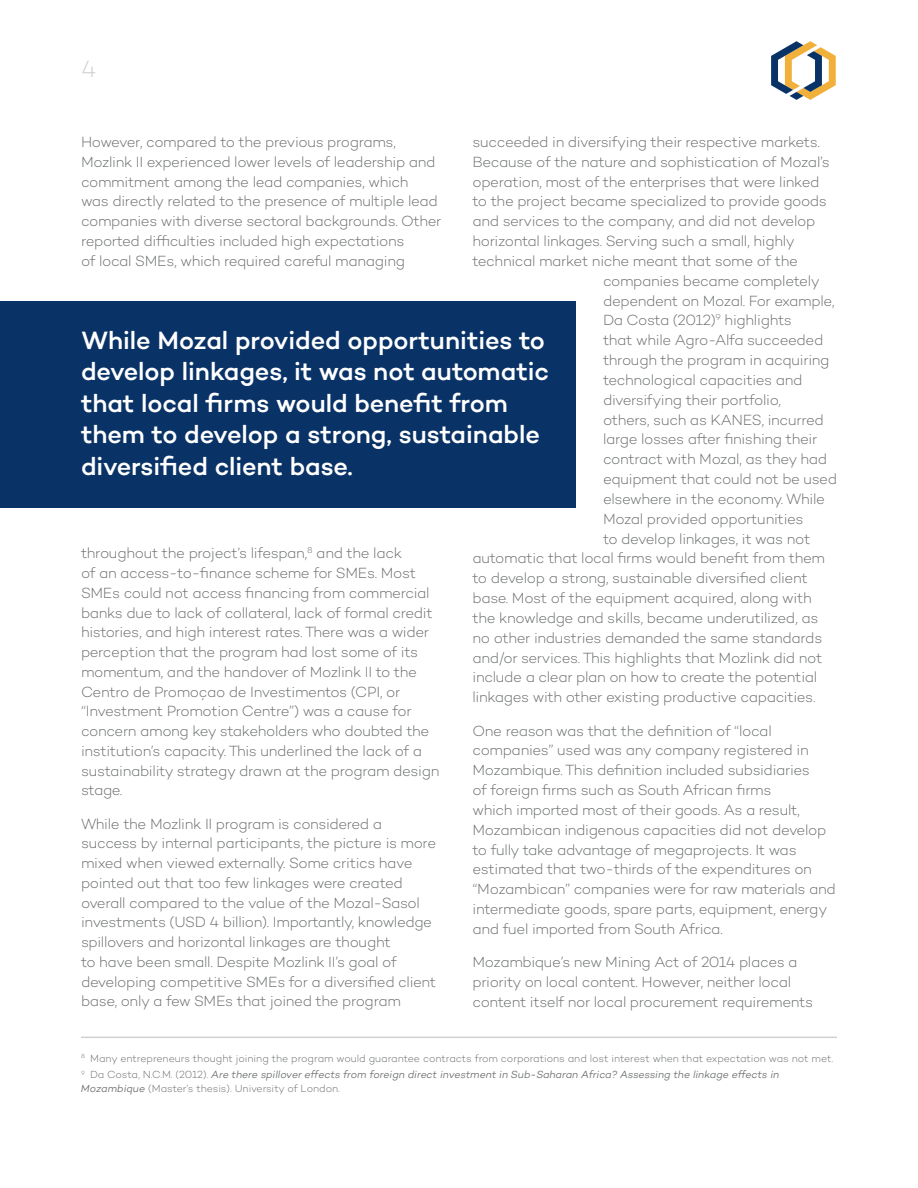
<style>
.page{position:relative;width:918px;height:1188px;background:#fff}
.page>*{position:absolute;margin:0;border:0;box-sizing:border-box;transform-origin:0 0}
.t1{font:500 25.5px/31.5px "Campton";letter-spacing:-.005em;color:#fff}
.t2{font:300 24px "Campton";color:#cfd1d0}
.t3{font:300 15px/19.8px "Campton";letter-spacing:-.025em;color:#696c6d}
.t4{font:300 10.5px/16.8px "Campton";letter-spacing:-.01em;color:#696c6d}
.s1{font-style:italic}
</style>
<div class="page">
<svg style="left:771px;top:41px;width:65px;height:59px"></svg>
<hr style="left:81px;top:1037px;width:756px;height:1px;background:#cfd1d0">
<div style="left:0;top:301px;width:576px;height:207px;background:#093266"></div>
<h2 class="t2" style="left:81px;top:54px;width:17px">4</h2>
<p class="t3" style="left:472px;top:132px;width:349px">succeeded in diversifying their respective markets.</p>
<p class="t3" style="left:472px;top:152px;width:359px">Because of the nature and sophistication of Mozal’s</p>
<p class="t3" style="left:472px;top:171px;width:348px">operation, most of the enterprises that were linked</p>
<p class="t3" style="left:472px;top:191px;width:356px">to the project became specialized to provide goods</p>
<p class="t3" style="left:472px;top:211px;width:344px">and services to the company, and did not develop</p>
<p class="t3" style="left:472px;top:231px;width:324px">horizontal linkages. Serving such a small, highly</p>
<p class="t3" style="left:472px;top:251px;width:327px">technical market niche meant that some of the</p>
<p class="t3" style="left:603px;top:271px;width:218px">companies became completely</p>
<p class="t3" style="left:603px;top:290px;width:233px">dependent on Mozal. For example,</p>
<p class="t3" style="left:603px;top:310px;width:191px">Da Costa (2012)<sup>9</sup> highlights</p>
<p class="t3" style="left:603px;top:330px;width:222px">that while Agro-Alfa succeeded</p>
<p class="t3" style="left:603px;top:350px;width:228px">through the program in acquiring</p>
<p class="t3" style="left:603px;top:370px;width:201px">technological capacities and</p>
<p class="t3" style="left:603px;top:390px;width:180px">diversifying their portfolio,</p>
<p class="t3" style="left:603px;top:409px;width:222px">others, such as KANES, incurred</p>
<p class="t3" style="left:603px;top:429px;width:216px">large losses after fi nishing their</p>
<p class="t3" style="left:603px;top:449px;width:226px">contract with Mozal, as they had</p>
<p class="t3" style="left:603px;top:469px;width:235px">equipment that could not be used</p>
<p class="t3" style="left:603px;top:489px;width:224px">elsewhere in the economy. While</p>
<p class="t3" style="left:603px;top:509px;width:202px">Mozal provided opportunities</p>
<p class="t3" style="left:603px;top:528px;width:209px">to develop linkages, it was not</p>
<p class="t3" style="left:473px;top:548px;width:354px">automatic that local fi rms would benefit from them</p>
<p class="t3" style="left:473px;top:568px;width:337px">to develop a strong, sustainable diversified client</p>
<p class="t3" style="left:473px;top:588px;width:341px">base. Most of the equipment acquired, along with</p>
<p class="t3" style="left:473px;top:608px;width:347px">the knowledge and skills, became underutilized, as</p>
<p class="t3" style="left:473px;top:627px;width:351px">no other industries demanded the same standards</p>
<p class="t3" style="left:473px;top:647px;width:351px">and/or services. This highlights that Mozlink did not</p>
<p class="t3" style="left:473px;top:667px;width:346px">include a clear plan on how to create the potential</p>
<p class="t3" style="left:473px;top:687px;width:344px">linkages with other existing productive capacities.</p>
<p class="t3" style="left:473px;top:720px;width:365px">One reason was that the defi nition of “local companies” used was any company registered in Mozambique. This defi nition included subsidiaries<br>of foreign fi rms such as South African fi rms<br>which imported most of their goods. As a result, Mozambican indigenous capacities did not develop to fully take advantage of megaprojects. It was estimated that two-thirds of the expenditures on “Mozambican” companies were for raw materials and intermediate goods, spare parts, equipment, energy and fuel imported from South Africa.</p>
<p class="t3" style="left:473px;top:952px;width:342px">Mozambique’s new Mining Act of 2014 places a priority on local content. However, neither local content itself nor local procurement requirements</p>
<p class="t3" style="left:81px;top:132px;width:362px">However, compared to the previous programs, Mozlink II experienced lower levels of leadership and commitment among the lead companies, which<br>was directly related to the presence of multiple lead companies with diverse sectoral backgrounds. Other reported difficulties included high expectations<br>of local SMEs, which required careful managing</p>
<h1 class="t1" style="left:81px;top:324px;width:469px">While Mozal provided opportunities to develop linkages, it was not automatic that local firms would benefit from them to develop a strong, sustainable diversified client base.</h1>
<p class="t3" style="left:81px;top:543px;width:360px">throughout the project’s lifespan,<sup>8</sup> and the lack<br>of an access-to-fi nance scheme for SMEs. Most SMEs could not access fi nancing from commercial banks due to lack of collateral, lack of formal credit histories, and high interest rates. There was a wider perception that the program had lost some of its momentum, and the handover of Mozlink II to the Centro de Promoçao de Investimentos (CPI, or “Investment Promotion Centre”) was a cause for concern among key stakeholders who doubted the institution’s capacity. This underlined the lack of a sustainability strategy drawn at the program design stage.</p>
<p class="t3" style="left:81px;top:813px;width:357px">While the Mozlink II program is considered a success by internal participants, the picture is more mixed when viewed externally. Some critics have pointed out that too few linkages were created overall compared to the value of the Mozal-Sasol investments (USD 4 billion). Importantly, knowledge spillovers and horizontal linkages are thought<br>to have been small. Despite Mozlink II’s goal of developing competitive SMEs for a diversified client base, only a few SMEs that joined the program</p>
<p class="t4" style="left:81px;top:1049px;width:754px"><sup>8</sup> Many entrepreneurs thought joining the program would guarantee contracts from corporations and lost interest when that expectation was not met.<br><sup>9</sup> Da Costa, N.C.M. (2012). <span class="s1">Are there spillover effects from foreign direct investment in Sub-Saharan Africa? Assessing the linkage effects in</span></p>
<p class="t4" style="left:81px;top:1080px;width:260px"><span class="s1">Mozambique</span> (Master’s thesis). University of London.</p>
</div>
